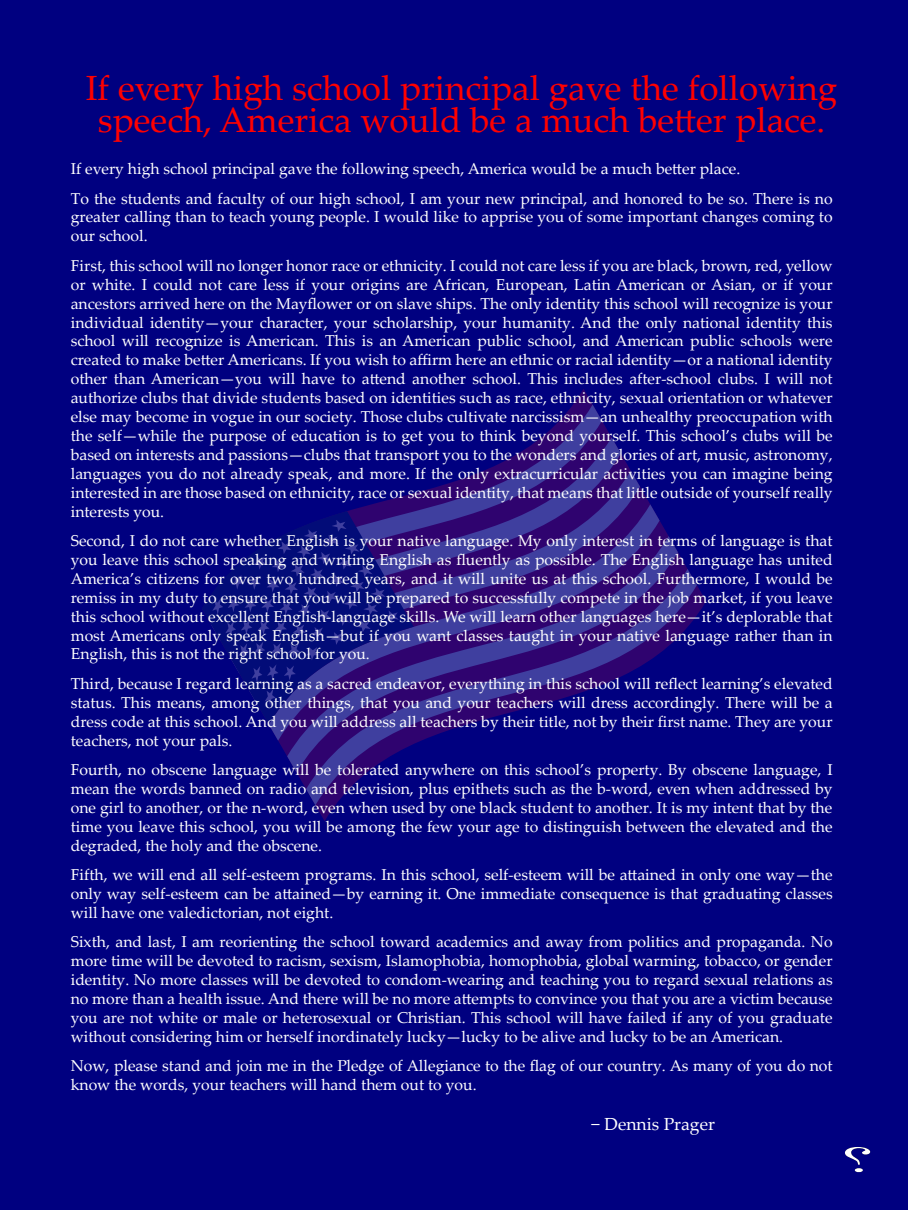
<style>
.page{position:relative;width:908px;height:1210px;background:#fff}
.page>*{position:absolute;margin:0;border:0;box-sizing:border-box;transform-origin:0 0}
.t1{font:35px/31.5px "Palatino Linotype";color:#f00;text-align:center}
.t2{font:17.5px "Palatino Linotype";color:#fff}
.t3{font:15.75px/18.9px "Palatino Linotype";color:#fff;text-align:justify}
</style>
<div class="page">
<div style="left:0;top:0;width:907px;height:1210px;background:#000080"></div>
<svg style="left:268px;top:389px;width:438px;height:432px"></svg>
<svg style="left:268px;top:404px;width:333px;height:33px"></svg>
<svg style="left:268px;top:437px;width:352px;height:33px"></svg>
<svg style="left:268px;top:470px;width:372px;height:41px"></svg>
<svg style="left:269px;top:504px;width:390px;height:236px;background:#321d85"></svg>
<svg style="left:287px;top:536px;width:390px;height:236px;background:#362086"></svg>
<svg style="left:306px;top:569px;width:390px;height:236px"></svg>
<svg style="left:202px;top:511px;width:211px;height:213px"></svg>
<svg style="left:212px;top:520px;width:187px;height:185px"></svg>
<svg style="left:845px;top:1147px;width:24px;height:25px"></svg>
<h1 class="t1" style="left:86px;top:71px;width:752px">If every high school principal gave the following speech, America would be a much better place.</h1>
<p class="t3" style="left:71px;top:153px;width:763px;line-height:29.4px">If every high school principal gave the following speech, America would be a much better place.<br>To the students and faculty of our high school, I am your new principal, and honored to be so. There is no</p>
<p class="t3" style="left:71px;top:207px;width:763px">greater calling than to teach young people. I would like to apprise you of some important changes coming to our school.</p>
<p class="t3" style="left:71px;top:255px;width:763px">First, this school will no longer honor race or ethnicity. I could not care less if you are black, brown, red, yellow or white. I could not care less if your origins are African, European, Latin American or Asian, or if your ancestors arrived here on the Mayflower or on slave ships. The only identity this school will recognize is your individual identity—your character, your scholarship, your humanity. And the only national identity this school will recognize is American. This is an American public school, and American public schools were created to make better Americans. If you wish to affirm here an ethnic or racial identity—or a national identity other than American—you will have to attend another school. This includes after-school clubs. I will not authorize clubs that divide students based on identities such as race, ethnicity, sexual orientation or whatever else may become in vogue in our society. Those clubs cultivate narcissism—an unhealthy preoccupation with the self—while the purpose of education is to get you to think beyond yourself. This school’s clubs will be based on interests and passions—clubs that transport you to the wonders and glories of art, music, astronomy, languages you do not already speak, and more. If the only extracurricular activities you can imagine being interested in are those based on ethnicity, race or sexual identity, that means that little outside of yourself really interests you.</p>
<p class="t3" style="left:71px;top:530px;width:763px">Second, I do not care whether English is your native language. My only interest in terms of language is that you leave this school speaking and writing English as fluently as possible. The English language has united America’s citizens for over two hundred years, and it will unite us at this school. Furthermore, I would be remiss in my duty to ensure that you will be prepared to successfully compete in the job market, if you leave this school without excellent English-language skills. We will learn other languages here—it’s deplorable that most Americans only speak English—but if you want classes taught in your native language rather than in English, this is not the right school for you.</p>
<p class="t3" style="left:71px;top:673px;width:763px">Third, because I regard learning as a sacred endeavor, everything in this school will reflect learning’s elevated status. This means, among other things, that you and your teachers will dress accordingly. There will be a dress code at this school. And you will address all teachers by their title, not by their first name. They are your teachers, not your pals.</p>
<p class="t3" style="left:71px;top:759px;width:763px">Fourth, no obscene language will be tolerated anywhere on this school’s property. By obscene language, I mean the words banned on radio and television, plus epithets such as the b-word, even when addressed by one girl to another, or the n-word, even when used by one black student to another. It is my intent that by the time you leave this school, you will be among the few your age to distinguish between the elevated and the degraded, the holy and the obscene.</p>
<p class="t3" style="left:71px;top:864px;width:763px">Fifth, we will end all self-esteem programs. In this school, self-esteem will be attained in only one way—the only way self-esteem can be attained—by earning it. One immediate consequence is that graduating classes will have one valedictorian, not eight.</p>
<p class="t3" style="left:71px;top:932px;width:763px">Sixth, and last, I am reorienting the school toward academics and away from politics and propaganda. No more time will be devoted to racism, sexism, Islamophobia, homophobia, global warming, tobacco, or gender identity. No more classes will be devoted to condom-wearing and teaching you to regard sexual relations as no more than a health issue. And there will be no more attempts to convince you that you are a victim because you are not white or male or heterosexual or Christian. This school will have failed if any of you graduate without considering him or herself inordinately lucky—lucky to be alive and lucky to be an American.</p>
<p class="t3" style="left:71px;top:1055px;width:763px">Now, please stand and join me in the Pledge of Allegiance to the flag of our country. As many of you do not know the words, your teachers will hand them out to you.</p>
<p class="t2" style="left:591px;top:1111px;width:125px">− Dennis Prager</p>
</div>
